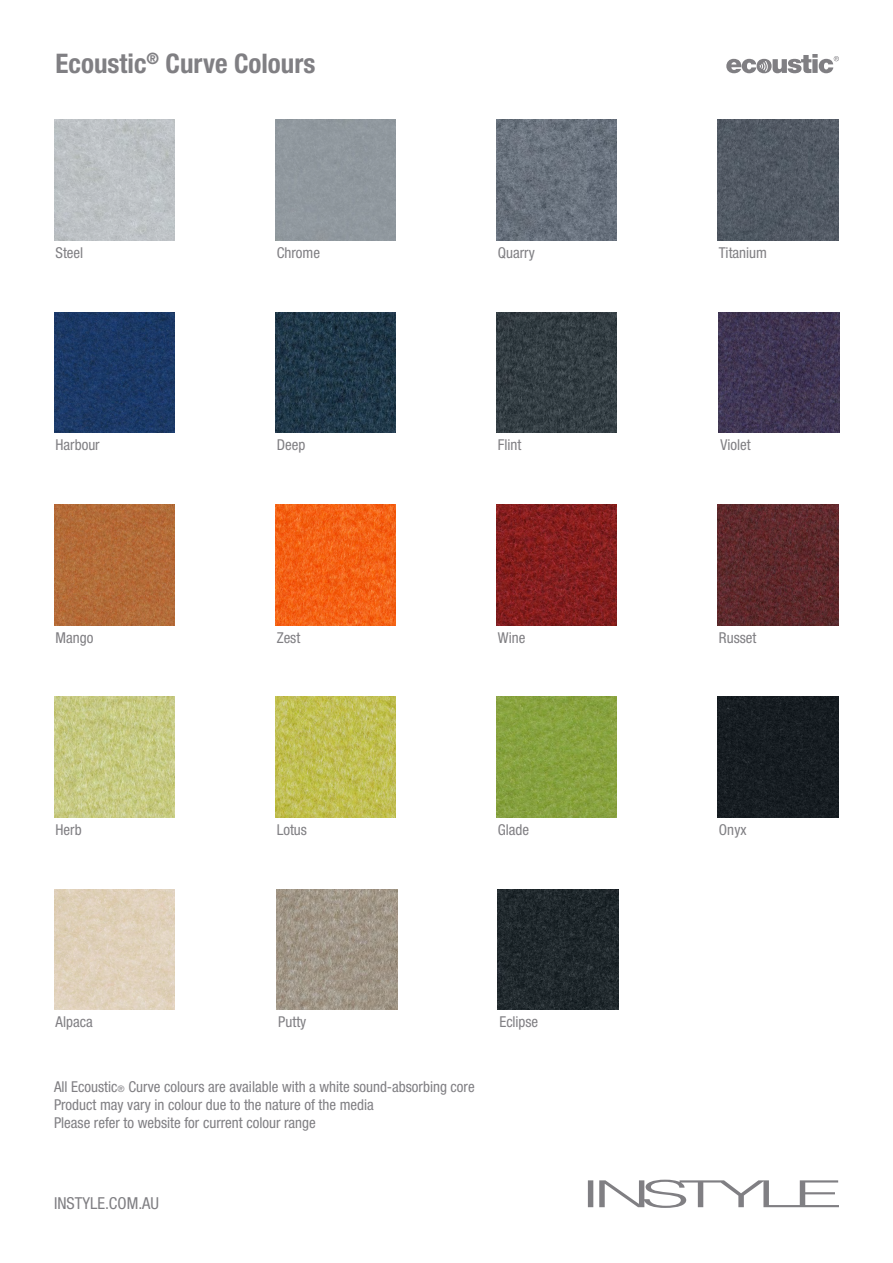
<style>
.page{position:relative;width:893px;height:1263px;background:#fff}
.page>*{position:absolute;margin:0;border:0;box-sizing:border-box;transform-origin:0 0}
.t1{font:700 condensed 27px "Helvetica Neue LT Std";color:#807f83}
.t2{font:condensed 16.5px "Helvetica Neue LT Std";color:#807f83}
.t3{font:condensed 15px/18px "Helvetica Neue LT Std";color:#807f83}
.s1{font-size:9px}
</style>
<div class="page">
<svg style="left:588px;top:1180px;width:251px;height:28px"></svg>
<svg style="left:726px;top:54px;width:113px;height:19px"></svg>
<img style="left:54px;top:120px;width:121px;height:120px">
<img style="left:496px;top:120px;width:121px;height:120px">
<img style="left:717px;top:120px;width:121px;height:120px">
<img style="left:54px;top:312px;width:121px;height:121px">
<img style="left:275px;top:312px;width:121px;height:121px">
<img style="left:496px;top:312px;width:121px;height:121px">
<img style="left:54px;top:697px;width:121px;height:120px">
<img style="left:275px;top:697px;width:121px;height:120px">
<img style="left:496px;top:697px;width:121px;height:120px">
<img style="left:717px;top:504px;width:121px;height:121px">
<img style="left:54px;top:504px;width:121px;height:121px">
<img style="left:275px;top:504px;width:121px;height:121px">
<img style="left:496px;top:504px;width:121px;height:121px">
<img style="left:717px;top:697px;width:121px;height:120px">
<img style="left:54px;top:889px;width:121px;height:121px">
<img style="left:277px;top:889px;width:120px;height:121px">
<img style="left:498px;top:889px;width:120px;height:121px">
<img style="left:719px;top:312px;width:121px;height:121px">
<h1 class="t1" style="left:56px;top:47px;width:261px">Ecoustic<sup>®</sup> Curve Colours</h1>
<p class="t3" style="left:56px;top:244px;width:29px">Steel</p>
<p class="t3" style="left:277px;top:244px;width:45px">Chrome</p>
<p class="t3" style="left:498px;top:244px;width:39px">Quarry</p>
<p class="t3" style="left:719px;top:244px;width:50px">Titanium</p>
<p class="t3" style="left:56px;top:436px;width:46px">Harbour</p>
<p class="t3" style="left:277px;top:436px;width:30px">Deep</p>
<p class="t3" style="left:498px;top:436px;width:25px">Flint</p>
<p class="t3" style="left:720px;top:436px;width:32px">Violet</p>
<p class="t3" style="left:56px;top:628px;width:39px">Mango</p>
<p class="t3" style="left:277px;top:628px;width:25px">Zest</p>
<p class="t3" style="left:498px;top:628px;width:29px">Wine</p>
<p class="t3" style="left:719px;top:628px;width:39px">Russet</p>
<p class="t3" style="left:56px;top:821px;width:28px">Herb</p>
<p class="t3" style="left:277px;top:821px;width:32px">Lotus</p>
<p class="t3" style="left:498px;top:821px;width:33px">Glade</p>
<p class="t3" style="left:56px;top:1013px;width:39px">Alpaca</p>
<p class="t3" style="left:278px;top:1013px;width:30px">Putty</p>
<p class="t3" style="left:54px;top:1078px;width:422px">All Ecoustic<span class="s1">®</span> Curve colours are available with a white sound-absorbing core<br>Product may vary in colour due to the nature of the media<br>Please refer to website for current colour range</p>
<p class="t3" style="left:499px;top:1013px;width:40px">Eclipse</p>
<p class="t2" style="left:54px;top:1193px;width:107px">INSTYLE.COM.AU</p>
<p class="t3" style="left:719px;top:821px;width:29px">Onyx</p>
</div>
